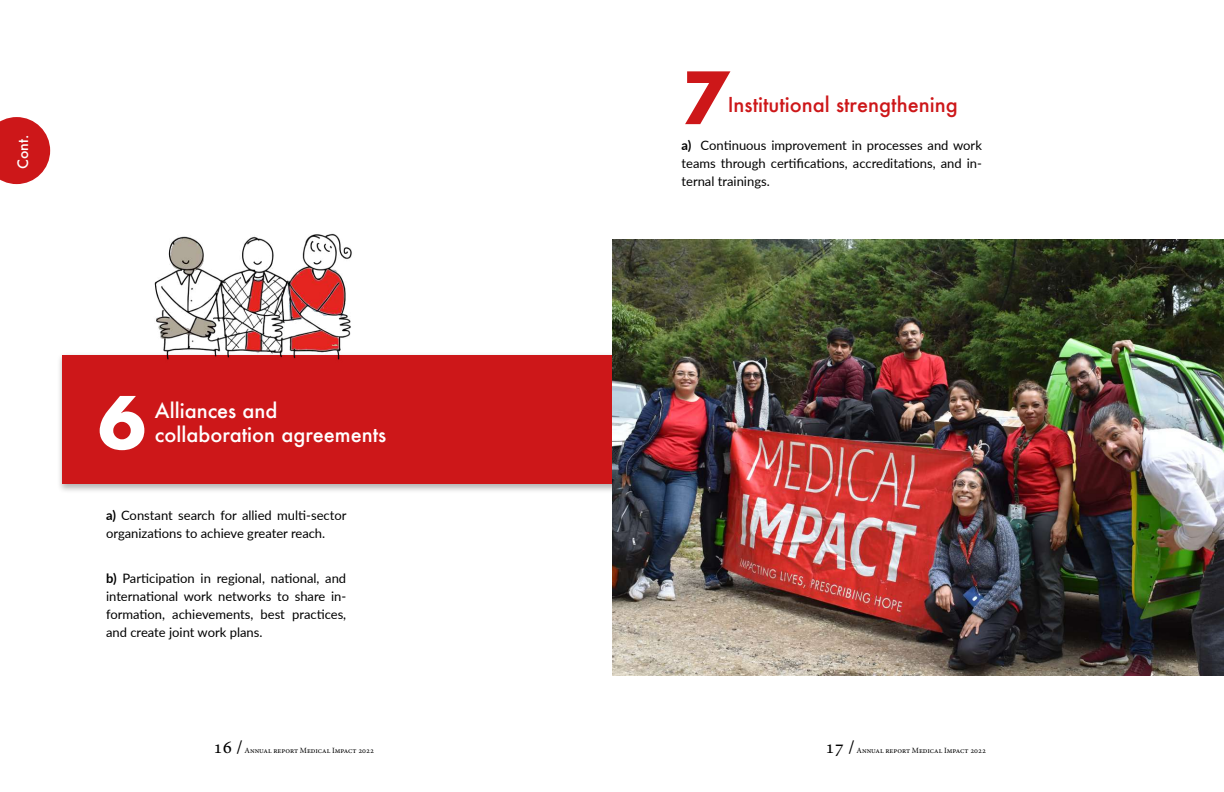
<style>
.page{position:relative;width:1224px;height:792px;background:#fff}
.page>*{position:absolute;margin:0;border:0;box-sizing:border-box;transform-origin:0 0}
.t1{font:700 70px "Futura";color:#cd1719}
.t2{font:700 70px "Futura";color:#fff}
.t3{font:500 20px/24px "Futura";color:#fff}
.t4{font:500 20px "Futura";color:#cd1719}
.t5{font:19px "Minion Pro";color:#000}
.t6{font:500 14px "Futura";color:#fff}
.t7{font:13px/18px "Lato";color:#000;text-align:justify}
.t8{font:8px "Minion Pro";color:#000}
.s1{font-weight:700}
</style>
<div class="page">
<div style="left:56px;top:352px;width:1168px;height:141px;background:#000;opacity:.3"></div>
<div style="left:63px;top:355px;width:1161px;height:129px;background:#cd1719"></div>
<img style="left:143px;top:233px;width:226px;height:127px">
<img style="left:612px;top:240px;width:612px;height:435px">
<svg style="left:0;top:117px;width:50px;height:67px;background:#d43b3c"></svg>
<p class="t6" style="left:13px;top:169px;width:36px;rotate:-90deg">Cont.</p>
<h1 class="t1" style="left:682px;top:47px;width:49px">7</h1>
<h2 class="t4" style="left:728px;top:90px;width:232px">Institutional strengthening</h2>
<p class="t7" style="left:682px;top:136px;width:302px"><span class="s1">a)</span> Continuous improvement in processes and work teams through certifications, accreditations, and in&shy;ternal trainings.</p>
<h1 class="t2" style="left:98px;top:372px;width:49px">6</h1>
<h2 class="t3" style="left:155px;top:398px;width:233px">Alliances and collaboration agreements</h2>
<p class="t7" style="left:106px;top:506px;width:242px"><span class="s1">a)</span> Constant search for allied multi-sector organizations to achieve greater reach.</p>
<p class="t7" style="left:106px;top:569px;width:242px"><span class="s1">b)</span> Participation in regional, national, and international work networks to share in&shy;formation, achievements, best practices, and create joint work plans.</p>
<h3 class="t5" style="left:214px;top:734px;width:31px">16 /</h3>
<p class="t8" style="left:245px;top:745px;width:131px">Annual report Medical Impact 2022</p>
<h3 class="t5" style="left:826px;top:734px;width:31px">17 /</h3>
<p class="t8" style="left:857px;top:745px;width:131px">Annual report Medical Impact 2022</p>
</div>
